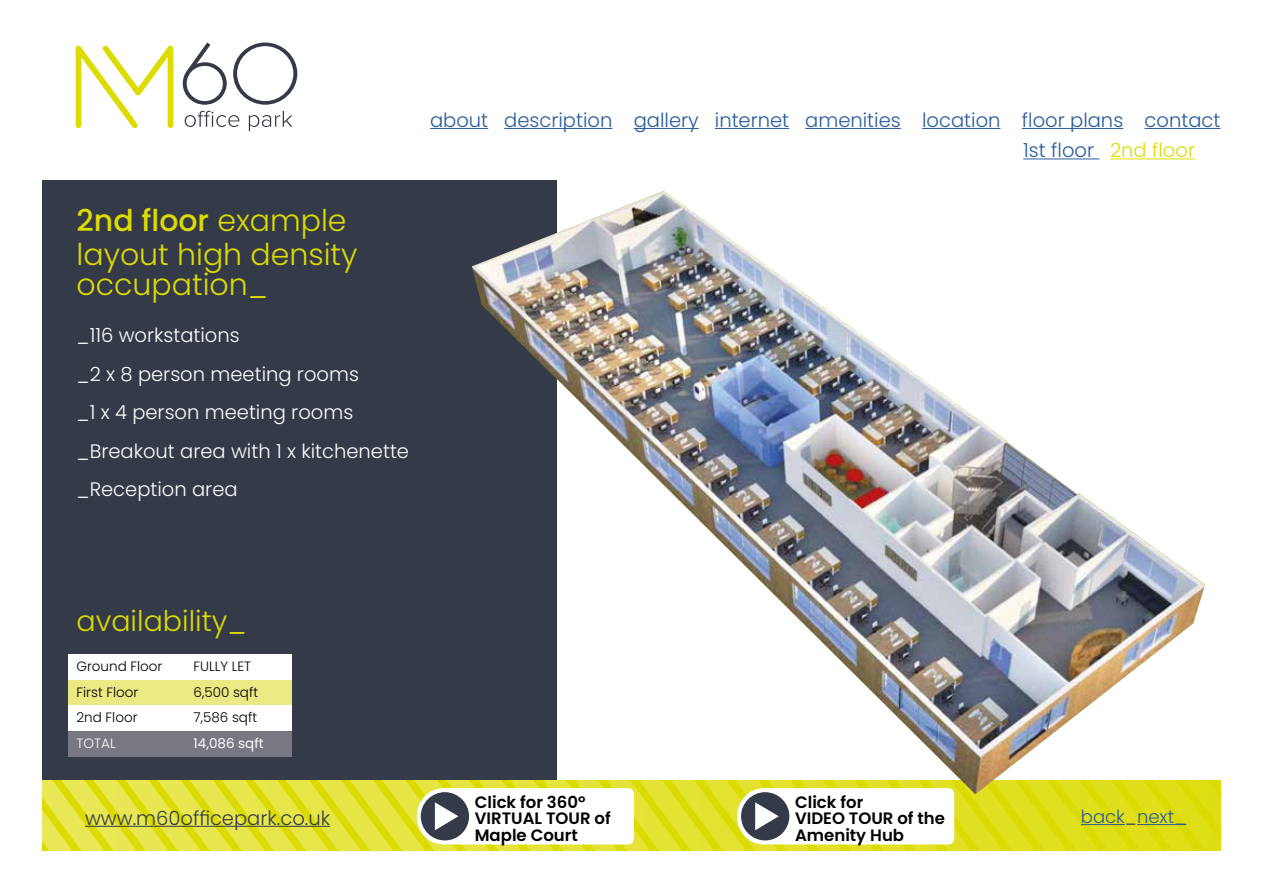
<style>
.page{position:relative;width:1263px;height:893px;background:#fff}
.page>*{position:absolute;margin:0;border:0;box-sizing:border-box;transform-origin:0 0}
.t1{font:300 30px/34.2px "Poppins";color:#dcdc00}
.t2{font:300 28.5px "Poppins";color:#dcdc00}
.t3{font:300 19.5px/38.5px "Poppins";color:#fff}
.t4{font:300 19.5px "Poppins";color:#275b9b}
.t5{font:300 19.5px "Poppins";color:#343a48}
.t6{font:300 18px "Poppins";color:#275b9b}
.t7{font:600 16.5px/16.5px "Poppins";color:#000}
.t8{font:300 13.5px "Poppins";color:#000}
.t9{font:13.5px "Poppins";color:#fff}
.t10{font:300 13.5px "Poppins";color:#fff}
.s1{font-weight:500}
.s2{color:#dcdc00}
.s3{color:#343a48}
</style>
<div class="page">
<div style="left:43px;top:180px;width:514px;height:621px;background:#343a48"></div>
<svg style="left:76px;top:45px;width:97px;height:83px"></svg>
<svg style="left:185px;top:111px;width:54px;height:16px"></svg>
<svg style="left:249px;top:111px;width:43px;height:20px"></svg>
<svg style="left:183px;top:43px;width:44px;height:62px"></svg>
<svg style="left:233px;top:43px;width:64px;height:62px"></svg>
<hr style="left:430px;top:128px;width:58px;height:1px;background:#275b9b">
<hr style="left:504px;top:128px;width:108px;height:1px;background:#275b9b">
<hr style="left:634px;top:128px;width:65px;height:1px;background:#275b9b">
<hr style="left:715px;top:128px;width:74px;height:1px;background:#275b9b">
<hr style="left:805px;top:128px;width:96px;height:1px;background:#275b9b">
<hr style="left:922px;top:128px;width:78px;height:1px;background:#275b9b">
<hr style="left:1022px;top:128px;width:101px;height:1px;background:#275b9b">
<hr style="left:1144px;top:128px;width:76px;height:1px;background:#275b9b">
<svg style="left:43px;top:780px;width:1177px;height:70px;background:#e1e12a"></svg>
<img style="left:472px;top:191px;width:733px;height:603px">
<hr style="left:1081px;top:824px;width:44px;height:1px;background:#275b9b">
<hr style="left:1137px;top:824px;width:49px;height:1px;background:#275b9b">
<hr style="left:85px;top:826px;width:245px;height:1px;background:#343a48">
<hr style="left:1023px;top:158px;width:76px;height:1px;background:#275b9b">
<hr style="left:1110px;top:158px;width:85px;height:1px;background:#dcdc00">
<div style="left:68px;top:654px;width:223px;height:26px;background:#fff"></div>
<div style="left:68px;top:680px;width:223px;height:25px;background:#ebe983"></div>
<div style="left:68px;top:705px;width:223px;height:26px;background:#fff"></div>
<div style="left:68px;top:731px;width:223px;height:26px;background:#797781"></div>
<svg style="left:417px;top:788px;width:217px;height:56px"></svg>
<svg style="left:737px;top:788px;width:217px;height:56px"></svg>
<p class="t4" style="left:430px;top:109px;width:792px">about description gallery internet amenities location floor plans contact</p>
<h1 class="t1" style="left:77px;top:204px;width:283px"><span class="s1">2nd floor</span> example layout high density</h1>
<h1 class="t1" style="left:77px;top:268px;width:193px">occupation_</h1>
<p class="t3" style="left:77px;top:316px;width:334px">_116 workstations<br>_2 x 8 person meeting rooms<br>_1 x 4 person meeting rooms _Breakout area with 1 x kitchenette _Reception area</p>
<h2 class="t2" style="left:77px;top:604px;width:172px">availability_</h2>
<p class="t8" style="left:77px;top:658px;width:87px">Ground Floor</p>
<p class="t8" style="left:194px;top:658px;width:59px">FULLY LET</p>
<p class="t8" style="left:77px;top:684px;width:63px">First Floor</p>
<p class="t8" style="left:194px;top:684px;width:66px">6,500 sqft</p>
<p class="t8" style="left:77px;top:709px;width:63px">2nd Floor</p>
<p class="t8" style="left:194px;top:709px;width:65px">7,586 sqft</p>
<p class="t10" style="left:77px;top:735px;width:41px">TOTAL</p>
<p class="t9" style="left:194px;top:735px;width:72px">14,086 sqft</p>
<p class="t4" style="left:1023px;top:139px;width:173px">1st floor <span class="s2">2nd floor</span></p>
<p class="t7" style="left:475px;top:794px;width:137px">Click for 360º<br>VIRTUAL TOUR of<br>Maple Court</p>
<p class="t7" style="left:795px;top:794px;width:151px">Click for<br>VIDEO TOUR of the<br>Amenity Hub</p>
<p class="t5" style="left:85px;top:807px;width:247px">www.m60officepark.co.uk</p>
<p class="t6" style="left:1081px;top:806px;width:107px">back<span class="s3">_</span>next_</p>
</div>
